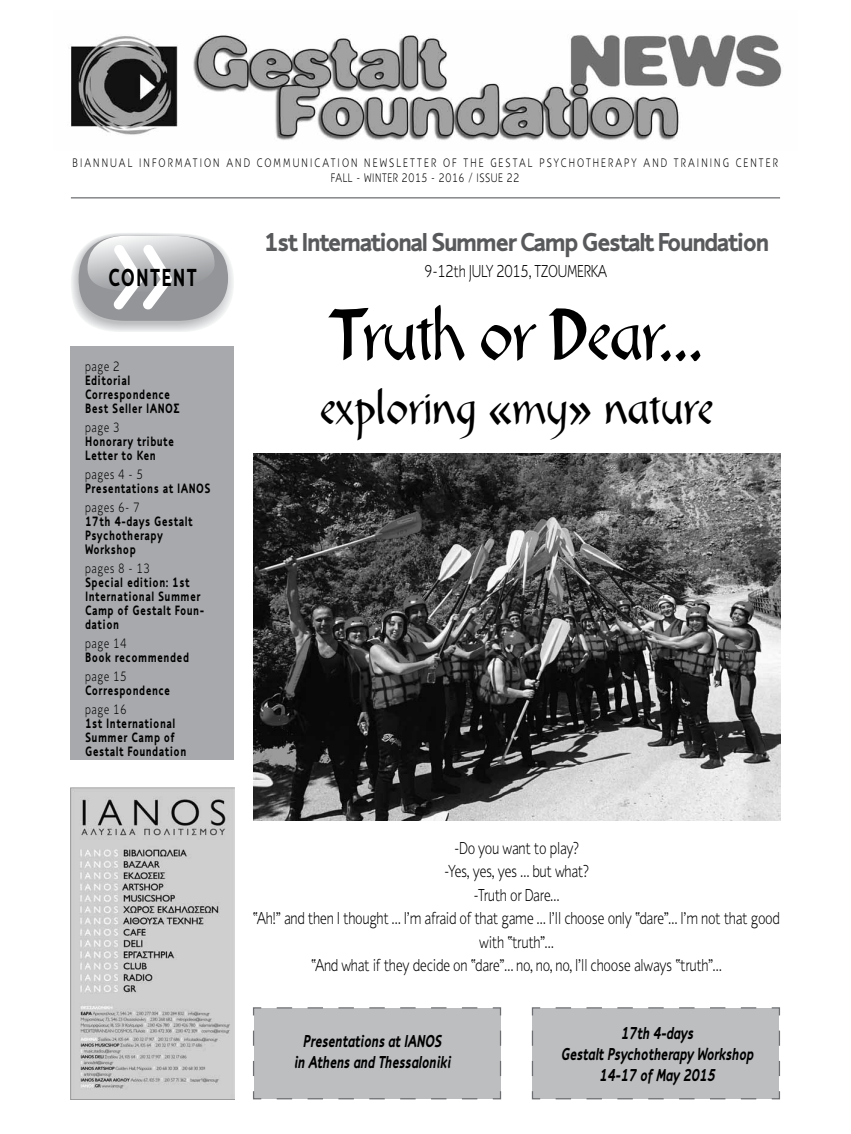
<style>
.page{position:relative;width:851px;height:1134px;background:#fff}
.page>*{position:absolute;margin:0;border:0;box-sizing:border-box;transform-origin:0 0}
.t1{font:72px "CF Printpen";letter-spacing:-.02em;color:#000}
.t2{font:47px "CF Printpen";color:#000}
.t3{font:700 26.25px "PF Textbook";letter-spacing:-.08em;color:#58595b}
.t4{font:700 25px "PF Textbook";letter-spacing:.06em;color:#000;scale:.8 1}
.t5{font:300 17.5px/23.5px "PF Textbook";letter-spacing:-.02em;color:#000;text-align:center;scale:.8 1}
.t6{font:italic 700 17.5px/21px "PF Textbook";letter-spacing:-.02em;color:#000;text-align:center;scale:.8 1}
.t7{font:700 13.75px/14px "PF Textbook";letter-spacing:.04em;color:#000;scale:.8 1}
.t8{font:300 13.75px "PF Textbook";letter-spacing:.04em;color:#000;scale:.8 1}
.t9{font:300 12.5px/15px "PF Textbook";letter-spacing:.21em;color:#000;text-align:center;scale:.8 1}
</style>
<div class="page">
<img style="left:68px;top:34px;width:714px;height:107px">
<div style="left:71px;top:347px;width:163px;height:413px;background:#a7a9ac"></div>
<hr style="left:71px;top:197px;width:709px;height:1px;background:#6d6e71">
<div style="left:253px;top:1007px;width:248px;height:93px;background:#bcbec0"></div>
<div style="left:531px;top:1007px;width:249px;height:93px;background:#bcbec0"></div>
<img style="left:71px;top:787px;width:163px;height:312px">
<img style="left:253px;top:454px;width:527px;height:366px">
<svg style="left:71px;top:233px;width:163px;height:98px"></svg>
<p class="t9" style="left:72px;top:156px;width:883px">BIANNUAL INFORMATION AND COMMUNICATION NEWSLETTER OF THE GESTAL PSYCHOTHERAPY AND TRAINING CENTER<br>FALL - WINTER 2015 - 2016 / ISSUE 22</p>
<h3 class="t4" style="left:108px;top:262px;width:112px">CONTENT</h3>
<p class="t8" style="left:85px;top:358px;width:45px">page 2</p>
<p class="t7" style="left:85px;top:373px;width:120px">Editorial<br>Correspondence<br>Best Seller ΙΑΝΟΣ</p>
<p class="t8" style="left:85px;top:419px;width:45px">page 3</p>
<p class="t7" style="left:85px;top:434px;width:113px">Honorary tribute<br>Letter to Ken</p>
<p class="t8" style="left:85px;top:466px;width:74px">pages 4 - 5</p>
<p class="t7" style="left:85px;top:481px;width:158px">Presentations at IANOS</p>
<p class="t8" style="left:85px;top:499px;width:70px">pages 6- 7</p>
<p class="t7" style="left:85px;top:514px;width:136px">17th 4-days Gestalt<br>Psychotherapy<br>Workshop</p>
<p class="t8" style="left:85px;top:560px;width:83px">pages 8 - 13</p>
<p class="t7" style="left:85px;top:575px;width:150px">Special edition: 1st<br>International Summer<br>Camp of Gestalt Foun&shy;dation</p>
<p class="t8" style="left:85px;top:635px;width:53px">page 14</p>
<p class="t7" style="left:85px;top:650px;width:131px">Book recommended</p>
<p class="t8" style="left:85px;top:668px;width:53px">page 15</p>
<p class="t7" style="left:85px;top:683px;width:108px">Correspondence</p>
<p class="t8" style="left:85px;top:701px;width:53px">page 16</p>
<p class="t7" style="left:85px;top:716px;width:128px">1st International<br>Summer Camp of<br>Gestalt Foundation</p>
<h3 class="t3" style="left:263px;top:226px;width:507px">1st International Summer Camp Gestalt Foundation</h3>
<p class="t5" style="left:424px;top:260px;width:230px">9-12th JULY 2015, ΤΖΟUMERKA</p>
<h1 class="t1" style="left:329px;top:290px;width:376px">Truth or Dear...</h1>
<h2 class="t2" style="left:320px;top:378px;width:395px">exploring «my» nature</h2>
<p class="t5" style="left:253px;top:836px;width:660px">-Do you want to play?<br>-Yes, yes, yes … but what?<br>-Truth or Dare…<br>“Ah!” and then I thought … I’m afraid of that game … I’ll choose only “dare”… I’m not that good with “truth”…<br>“And what if they decide on “dare”… no, no, no, I’ll choose always “truth”…</p>
<p class="t6" style="left:294px;top:1031px;width:198px">Presentations at IANOS<br>in Athens and Thessaloniki</p>
<p class="t6" style="left:561px;top:1023px;width:243px">17th 4-days<br>Gestalt Psychotherapy Workshop<br>14-17 of May 2015</p>
</div>
